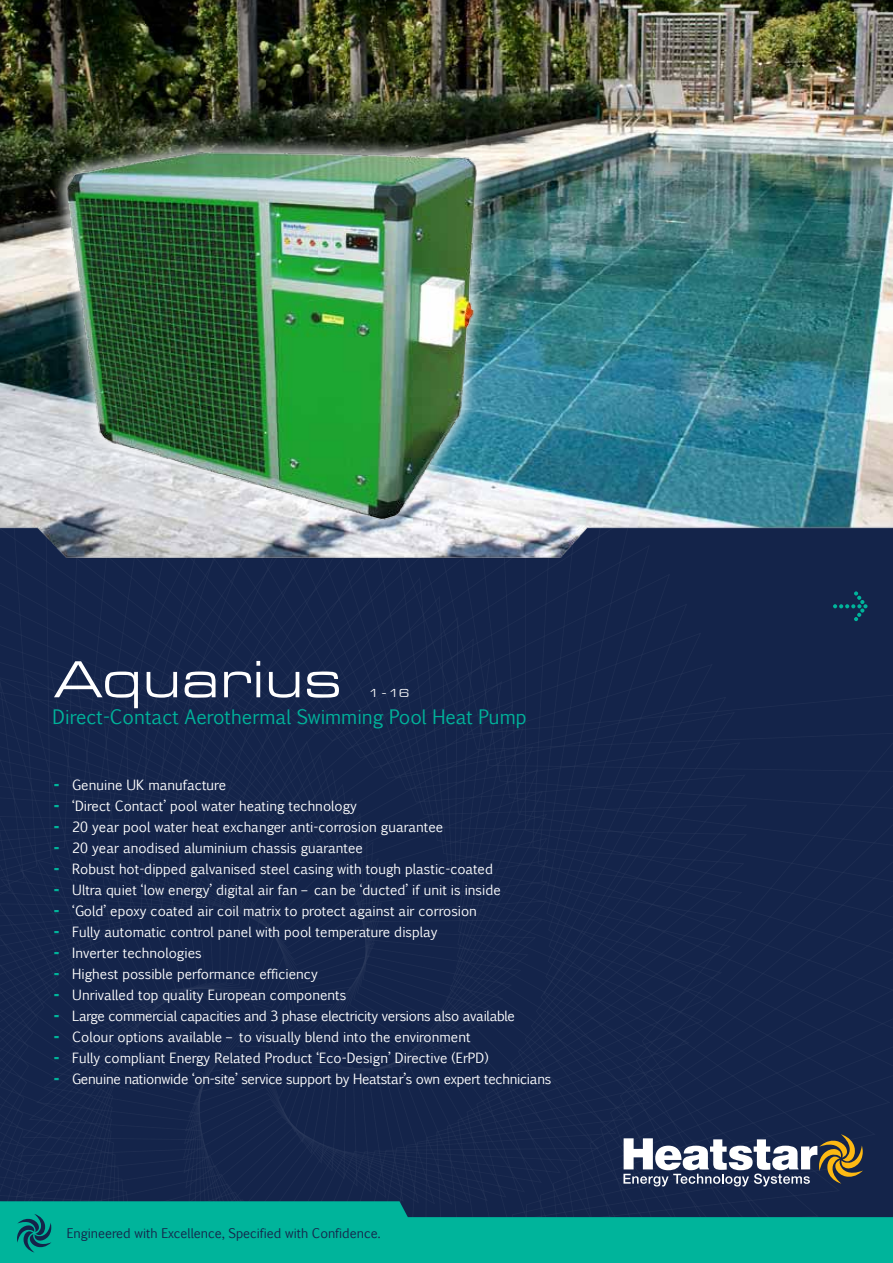
<style>
.page{position:relative;width:893px;height:1263px;background:#fff}
.page>*{position:absolute;margin:0;border:0;box-sizing:border-box;transform-origin:0 0}
.t1{font:54px "Eurostile Extended";color:#fff}
.t2{font:19.05px "Euphemia CAS";color:#00b49b}
.t3{font:13.5px "Euphemia CAS";color:#fff}
.t4{font:13.5px "Euphemia CAS";letter-spacing:-.02em;color:#fff}
.t5{font:12.75px "Euphemia CAS";letter-spacing:-.005em;color:#15234a}
.t6{font:12px "Eurostile Extended";color:#fff}
.s1{font-family:"Helvetica Neue LT Pro";font-weight:900;font-stretch:condensed;color:#00b49b}
</style>
<div class="page">
<div style="left:0;top:582px;width:893px;height:619px;background:#14244a"></div>
<svg style="left:0;top:1201px;width:893px;height:62px;fill:#00b49b"></svg>
<img style="left:0;top:0;width:893px;height:582px">
<svg style="left:17px;top:1214px;width:34px;height:38px"></svg>
<svg style="left:833px;top:591px;width:34px;height:30px"></svg>
<svg style="left:623px;top:1134px;width:240px;height:52px"></svg>
<img style="left:0;top:26px;width:557px;height:501px">
<h1 class="t1" style="left:55px;top:651px;width:289px">Aquarius</h1>
<p class="t6" style="left:369px;top:687px;width:42px">1 - 16</p>
<h2 class="t2" style="left:53px;top:703px;width:476px">Direct-Contact Aerothermal Swimming Pool Heat Pump</h2>
<p class="t3" style="left:54px;top:776px;width:174px"><span class="s1">-</span> Genuine UK manufacture</p>
<p class="t3" style="left:54px;top:797px;width:305px"><span class="s1">-</span> ‘Direct Contact’ pool water heating technology</p>
<p class="t3" style="left:54px;top:818px;width:391px"><span class="s1">-</span> 20 year pool water heat exchanger anti-corrosion guarantee</p>
<p class="t3" style="left:54px;top:839px;width:311px"><span class="s1">-</span> 20 year anodised aluminium chassis guarantee</p>
<p class="t3" style="left:54px;top:860px;width:441px"><span class="s1">-</span> Robust hot-dipped galvanised steel casing with tough plastic-coated</p>
<p class="t3" style="left:54px;top:881px;width:448px"><span class="s1">-</span> Ultra quiet ‘low energy’ digital air fan – can be ‘ducted’ if unit is inside</p>
<p class="t3" style="left:54px;top:902px;width:424px"><span class="s1">-</span> ‘Gold’ epoxy coated air coil matrix to protect against air corrosion</p>
<p class="t3" style="left:54px;top:923px;width:385px"><span class="s1">-</span> Fully automatic control panel with pool temperature display</p>
<p class="t3" style="left:54px;top:944px;width:149px"><span class="s1">-</span> Inverter technologies</p>
<p class="t3" style="left:54px;top:965px;width:265px"><span class="s1">-</span> Highest possible performance efficiency</p>
<p class="t3" style="left:54px;top:986px;width:294px"><span class="s1">-</span> Unrivalled top quality European components</p>
<p class="t4" style="left:54px;top:1007px;width:463px"><span class="s1">-</span> Large commercial capacities and 3 phase electricity versions also available</p>
<p class="t3" style="left:54px;top:1028px;width:418px"><span class="s1">-</span> Colour options available – to visually blend into the environment</p>
<p class="t3" style="left:54px;top:1049px;width:436px"><span class="s1">-</span> Fully compliant Energy Related Product ‘Eco-Design’ Directive (ErPD)</p>
<p class="t4" style="left:54px;top:1070px;width:499px"><span class="s1">-</span> Genuine nationwide ‘on-site’ service support by Heatstar’s own expert technicians</p>
<p class="t5" style="left:67px;top:1224px;width:315px">Engineered with Excellence, Specified with Confidence.</p>
</div>
